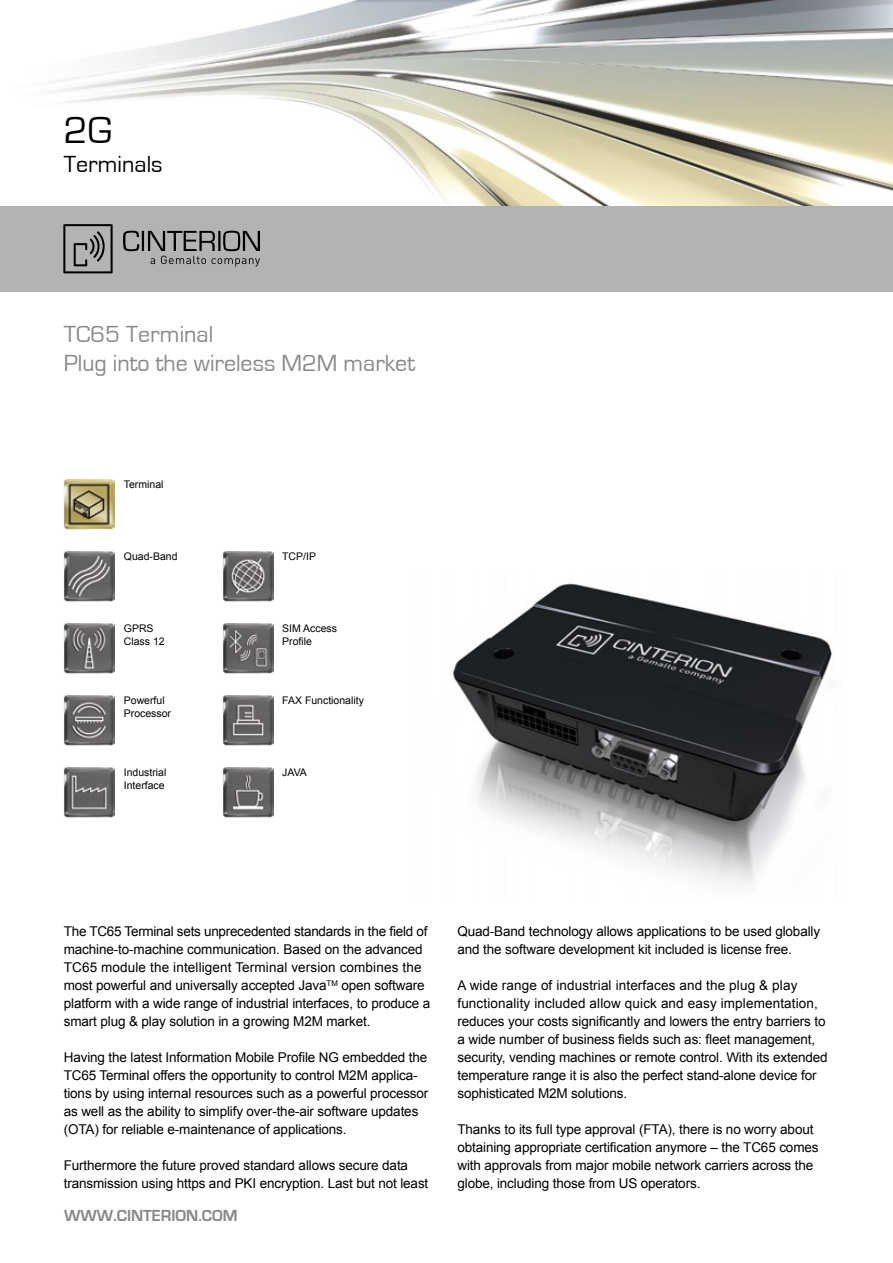
<style>
.page{position:relative;width:893px;height:1263px;background:#fff}
.page>*{position:absolute;margin:0;border:0;box-sizing:border-box;transform-origin:0 0}
.t1{font:39px "Eurostile";color:#000}
.t2{font:24px/28.8px "Eurostile";color:#87888a}
.t3{font:24px "Eurostile";color:#000}
.t4{font:700 16.5px "Eurostile";color:#87888a}
.t5{font:13.5px/18px "Arial";letter-spacing:-.01em;color:#000}
.t6{font:10.5px/12.6px "Arial";color:#000}
</style>
<div class="page">
<img style="left:51px;top:0;width:842px;height:206px">
<img style="left:453px;top:583px;width:379px;height:302px">
<div style="left:0;top:206px;width:893px;height:85px;background:#b1b3b4"></div>
<img style="left:64px;top:551px;width:51px;height:51px">
<img style="left:222px;top:551px;width:51px;height:51px">
<img style="left:64px;top:478px;width:51px;height:52px">
<img style="left:64px;top:623px;width:51px;height:51px">
<img style="left:222px;top:623px;width:51px;height:51px">
<img style="left:64px;top:695px;width:51px;height:51px">
<img style="left:222px;top:695px;width:51px;height:51px">
<img style="left:64px;top:767px;width:51px;height:51px">
<img style="left:222px;top:767px;width:51px;height:51px">
<svg style="left:63px;top:224px;width:197px;height:49px"></svg>
<h1 class="t1" style="left:64px;top:109px;width:50px">2G</h1>
<h2 class="t3" style="left:64px;top:151px;width:100px">Terminals</h2>
<h2 class="t2" style="left:64px;top:320px;width:353px">TC65 Terminal<br>Plug into the wireless M2M market</h2>
<p class="t6" style="left:124px;top:478px;width:41px">Terminal</p>
<p class="t6" style="left:124px;top:550px;width:55px">Quad-Band</p>
<p class="t6" style="left:282px;top:550px;width:35px">TCP/IP</p>
<p class="t6" style="left:124px;top:622px;width:42px">GPRS<br>Class 12</p>
<p class="t6" style="left:282px;top:622px;width:56px">SIM Access<br>Profile</p>
<p class="t6" style="left:124px;top:694px;width:49px">Powerful<br>Processor</p>
<p class="t6" style="left:282px;top:694px;width:83px">FAX Functionality</p>
<p class="t6" style="left:124px;top:766px;width:44px">Industrial<br>Interface</p>
<p class="t6" style="left:282px;top:766px;width:26px">JAVA</p>
<p class="t5" style="left:64px;top:922px;width:368px">The TC65 Terminal sets unprecedented standards in the field of machine-to-machine communication. Based on the advanced TC65 module the intelligent Terminal version combines the most powerful and universally accepted Java<sup>TM</sup> open software platform with a wide range of industrial interfaces, to produce a smart plug &amp; play solution in a growing M2M market.</p>
<p class="t5" style="left:64px;top:1048px;width:366px">Having the latest Information Mobile Profile NG embedded the TC65 Terminal offers the opportunity to control M2M applica&shy;tions by using internal resources such as a powerful processor as well as the ability to simplify over-the-air software updates (OTA) for reliable e-maintenance of applications.</p>
<p class="t5" style="left:64px;top:1156px;width:366px">Furthermore the future proved standard allows secure data transmission using https and PKI encryption. Last but not least</p>
<p class="t4" style="left:64px;top:1206px;width:175px">WWW.CINTERION.COM</p>
<p class="t5" style="left:457px;top:922px;width:364px">Quad-Band technology allows applications to be used globally and the software development kit included is license free.</p>
<p class="t5" style="left:457px;top:976px;width:372px">A wide range of industrial interfaces and the plug &amp; play functionality included allow quick and easy implementation, reduces your costs significantly and lowers the entry barriers to a wide number of business fields such as: fleet management, security, vending machines or remote control. With its extended temperature range it is also the perfect stand-alone device for sophisticated M2M solutions.</p>
<p class="t5" style="left:457px;top:1120px;width:363px">Thanks to its full type approval (FTA), there is no worry about obtaining appropriate certification anymore – the TC65 comes with approvals from major mobile network carriers across the globe, including those from US operators.</p>
</div>
